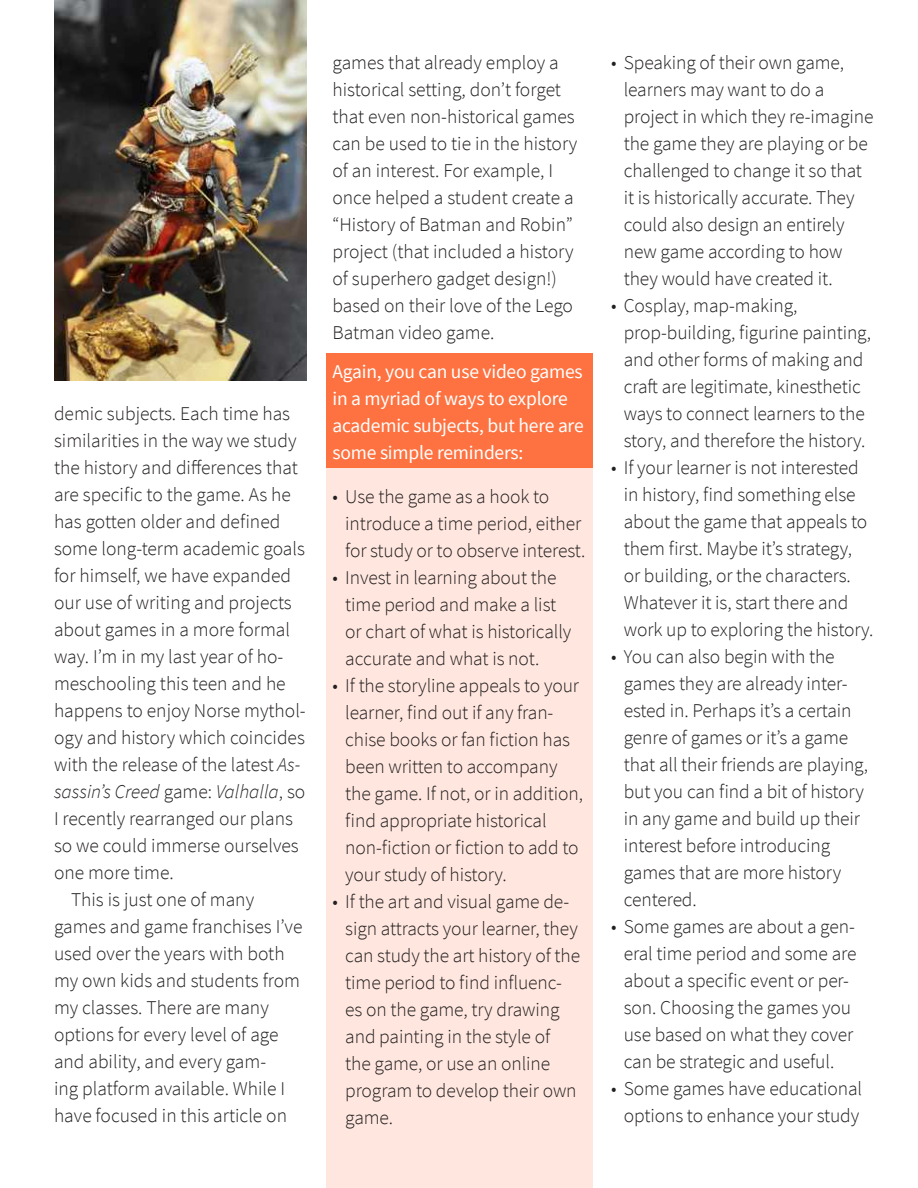
<style>
.page{position:relative;width:918px;height:1188px;background:#fff}
.page>*{position:absolute;margin:0;border:0;box-sizing:border-box;transform-origin:0 0}
.t1{font:300 19.5px/27px "Source Sans Pro";letter-spacing:-.005em;color:#231f20}
.t2{font:19.5px/27px "Source Sans Pro";letter-spacing:-.01em;color:#fff}
.t3{font:italic 300 19.5px "Source Sans Pro";color:#231f20}
.s1{font-style:italic}
.s2{font-style:normal}
</style>
<div class="page">
<div style="left:326px;top:467px;width:267px;height:721px;background:#ffe7df"></div>
<div style="left:326px;top:353px;width:267px;height:115px;background:#fd7240"></div>
<img style="left:54px;top:0;width:253px;height:381px">
<p class="t1" style="left:54px;top:400px;width:238px">demic subjects. Each time has</p>
<p class="t1" style="left:54px;top:427px;width:244px">similarities in the way we study</p>
<p class="t1" style="left:54px;top:454px;width:245px">the history and differences that</p>
<p class="t1" style="left:54px;top:481px;width:239px">are specific to the game. As he</p>
<p class="t1" style="left:54px;top:508px;width:228px">has gotten older and defined</p>
<p class="t1" style="left:54px;top:535px;width:253px">some long-term academic goals</p>
<p class="t1" style="left:54px;top:562px;width:239px">for himself, we have expanded</p>
<p class="t1" style="left:54px;top:589px;width:239px">our use of writing and projects</p>
<p class="t1" style="left:54px;top:616px;width:238px">about games in a more formal</p>
<p class="t1" style="left:54px;top:643px;width:231px">way. I’m in my last year of ho-</p>
<p class="t1" style="left:54px;top:670px;width:233px">meschooling this teen and he</p>
<p class="t1" style="left:54px;top:697px;width:253px">happens to enjoy Norse mythol-</p>
<p class="t1" style="left:54px;top:724px;width:252px">ogy and history which coincides</p>
<p class="t1" style="left:54px;top:751px;width:248px">with the release of the latest <span class="s1">As-</span></p>
<p class="t3" style="left:54px;top:780px;width:253px">sassin’s Creed <span class="s2">game:</span> Valhalla<span class="s2">, so</span></p>
<p class="t1" style="left:54px;top:805px;width:241px">I recently rearranged our plans</p>
<p class="t1" style="left:54px;top:832px;width:246px">so we could immerse ourselves</p>
<p class="t1" style="left:54px;top:859px;width:121px">one more time.</p>
<p class="t1" style="left:71px;top:886px;width:185px">This is just one of many</p>
<p class="t1" style="left:54px;top:913px;width:250px">games and game franchises I’ve</p>
<p class="t1" style="left:54px;top:940px;width:232px">used over the years with both</p>
<p class="t1" style="left:54px;top:967px;width:248px">my own kids and students from</p>
<p class="t1" style="left:54px;top:994px;width:216px">my classes. There are many</p>
<p class="t1" style="left:54px;top:1021px;width:226px">options for every level of age</p>
<p class="t1" style="left:54px;top:1048px;width:214px">and ability, and every gam-</p>
<p class="t1" style="left:54px;top:1075px;width:233px">ing platform available. While I</p>
<p class="t1" style="left:54px;top:1102px;width:235px">have focused in this article on</p>
<p class="t1" style="left:333px;top:49px;width:246px">games that already employ a historical setting, don’t forget that even non-historical games can be used to tie in the history of an interest. For example, I once helped a student create a “History of Batman and Robin” project (that included a history of superhero gadget design!) based on their love of the Lego<br>Batman video game.</p>
<p class="t2" style="left:333px;top:358px;width:253px">Again, you can use video games in a myriad of ways to explore academic subjects, but here are some simple reminders:</p>
<p class="t1" style="left:345px;top:483px;width:242px;text-indent:-13px">• Use the game as a hook to introduce a time period, either for study or to observe interest.</p>
<p class="t1" style="left:345px;top:564px;width:228px;text-indent:-13px">• Invest in learning about the time period and make a list or chart of what is historically accurate and what is not.</p>
<p class="t1" style="left:345px;top:672px;width:239px;text-indent:-13px">• If the storyline appeals to your learner, find out if any fran&shy;chise books or fan fiction has been written to accompany the game. If not, or in addition, find appropriate historical non-fiction or fiction to add to your study of history.</p>
<p class="t1" style="left:345px;top:888px;width:236px;text-indent:-13px">• If the art and visual game de&shy;sign attracts your learner, they can study the art history of the time period to find influenc&shy;es on the game, try drawing and painting in the style of the game, or use an online program to develop their own game.</p>
<p class="t1" style="left:624px;top:49px;width:251px;text-indent:-13px">• Speaking of their own game, learners may want to do a project in which they re-imagine the game they are playing or be challenged to change it so that it is historically accurate. They could also design an entirely new game according to how they would have created it.</p>
<p class="t1" style="left:624px;top:292px;width:249px;text-indent:-13px">• Cosplay, map-making, prop-building, figurine painting, and other forms of making and craft are legitimate, kinesthetic ways to connect learners to the story, and therefore the history.</p>
<p class="t1" style="left:624px;top:454px;width:251px;text-indent:-13px">• If your learner is not interested in history, find something else about the game that appeals to them first. Maybe it’s strategy,<br>or building, or the characters.<br>Whatever it is, start there and work up to exploring the history.</p>
<p class="t1" style="left:624px;top:643px;width:246px;text-indent:-13px">• You can also begin with the games they are already inter&shy;ested in. Perhaps it’s a certain genre of games or it’s a game that all their friends are playing, but you can find a bit of history in any game and build up their interest before introducing games that are more history centered.</p>
<p class="t1" style="left:624px;top:913px;width:234px;text-indent:-13px">• Some games are about a gen&shy;eral time period and some are about a specific event or per&shy;son. Choosing the games you use based on what they cover can be strategic and useful.</p>
<p class="t1" style="left:611px;top:1075px;width:253px;text-align:center">• Some games have educational options to enhance your study</p>
</div>
